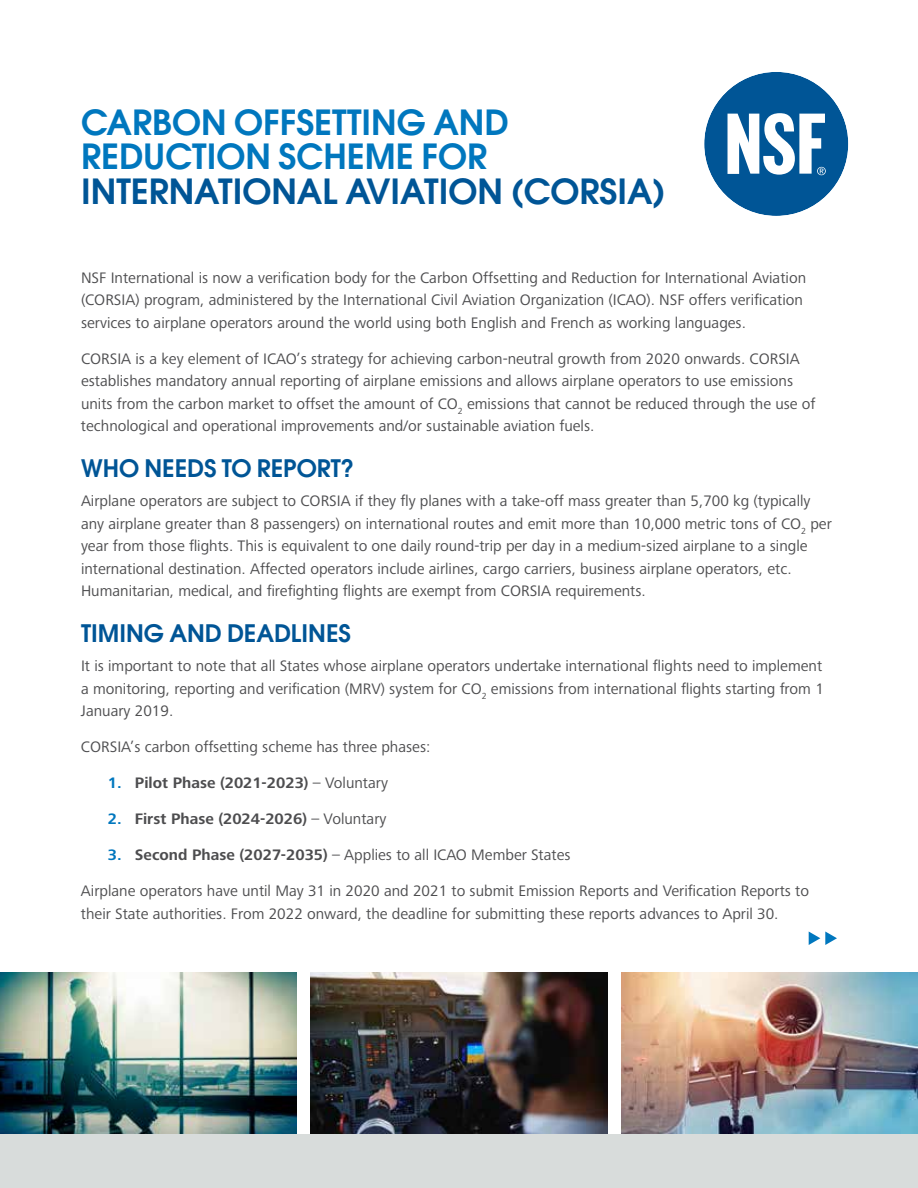
<style>
.page{position:relative;width:918px;height:1188px;background:#fff}
.page>*{position:absolute;margin:0;border:0;box-sizing:border-box;transform-origin:0 0}
.t1{font:34.5px/34.5px "Avant Garde Gothic ITC Dm";color:#0077be}
.t2{font:34.5px "Avant Garde Gothic ITC Dm";color:#005596}
.t3{font:24px "Avant Garde Gothic ITC Dm";color:#005596}
.t4{font:15.75px/22.5px "Frutiger Next LTW1 G";color:#4d4d4f}
.t5{font:700 15.75px "Frutiger Next LTW1 G";color:#4d4d4f}
.s1{color:#0077be}
.s2{font-weight:400}
.s3{font-weight:700;color:#0077be}
.s4{font-weight:700}
</style>
<div class="page">
<svg style="left:704px;top:72px;width:145px;height:144px"></svg>
<div style="left:0;top:1134px;width:918px;height:54px;background:#d8dcdb"></div>
<svg style="left:809px;top:932px;width:28px;height:13px"></svg>
<img style="left:0;top:972px;width:297px;height:162px">
<img style="left:621px;top:972px;width:297px;height:162px">
<img style="left:310px;top:972px;width:298px;height:162px">
<h1 class="t1" style="left:81px;top:105px;width:429px">CARBON OFFSETTING AND<br>REDUCTION SCHEME FOR</h1>
<h1 class="t2" style="left:81px;top:169px;width:586px">INTERNATIONAL AVIATION (CORSIA)</h1>
<p class="t4" style="left:81px;top:267px;width:727px">NSF International is now a verification body for the Carbon Offsetting and Reduction for International Aviation (CORSIA) program, administered by the International Civil Aviation Organization (ICAO). NSF offers verification services to airplane operators around the world using both English and French as working languages.</p>
<p class="t4" style="left:81px;top:348px;width:736px">CORSIA is a key element of ICAO’s strategy for achieving carbon-neutral growth from 2020 onwards. CORSIA establishes mandatory annual reporting of airplane emissions and allows airplane operators to use emissions units from the carbon market to offset the amount of CO<sub>2</sub> emissions that cannot be reduced through the use of technological and operational improvements and/or sustainable aviation fuels.</p>
<h2 class="t3" style="left:81px;top:453px;width:275px">WHO NEEDS TO REPORT?</h2>
<p class="t4" style="left:81px;top:490px;width:752px">Airplane operators are subject to CORSIA if they fly planes with a take-off mass greater than 5,700 kg (typically any airplane greater than 8 passengers) on international routes and emit more than 10,000 metric tons of CO<sub>2</sub> per year from those flights. This is equivalent to one daily round-trip per day in a medium-sized airplane to a single international destination. Affected operators include airlines, cargo carriers, business airplane operators, etc.<br>Humanitarian, medical, and firefighting flights are exempt from CORSIA requirements.</p>
<h2 class="t3" style="left:81px;top:618px;width:271px">TIMING AND DEADLINES</h2>
<p class="t4" style="left:81px;top:655px;width:744px;text-align:justify">It is important to note that all States whose airplane operators undertake international flights need to implement a monitoring, reporting and verification (MRV) system for CO<sub>2</sub> emissions from international flights starting from 1<br>January 2019.</p>
<p class="t4" style="left:81px;top:736px;width:351px">CORSIA’s carbon offsetting scheme has three phases:</p>
<p class="t5" style="left:108px;top:774px;width:282px"><span class="s1">1.</span> Pilot Phase (2021-2023) <span class="s2">– Voluntary</span></p>
<p class="t5" style="left:108px;top:810px;width:280px"><span class="s1">2.</span> First Phase (2024-2026) <span class="s2">– Voluntary</span></p>
<p class="t4" style="left:108px;top:844px;width:464px"><span class="s3">3.</span> <span class="s4">Second Phase (2027-2035)</span> – Applies to all ICAO Member States</p>
<p class="t4" style="left:81px;top:880px;width:730px">Airplane operators have until May 31 in 2020 and 2021 to submit Emission Reports and Verification Reports to their State authorities. From 2022 onward, the deadline for submitting these reports advances to April 30.</p>
</div>
